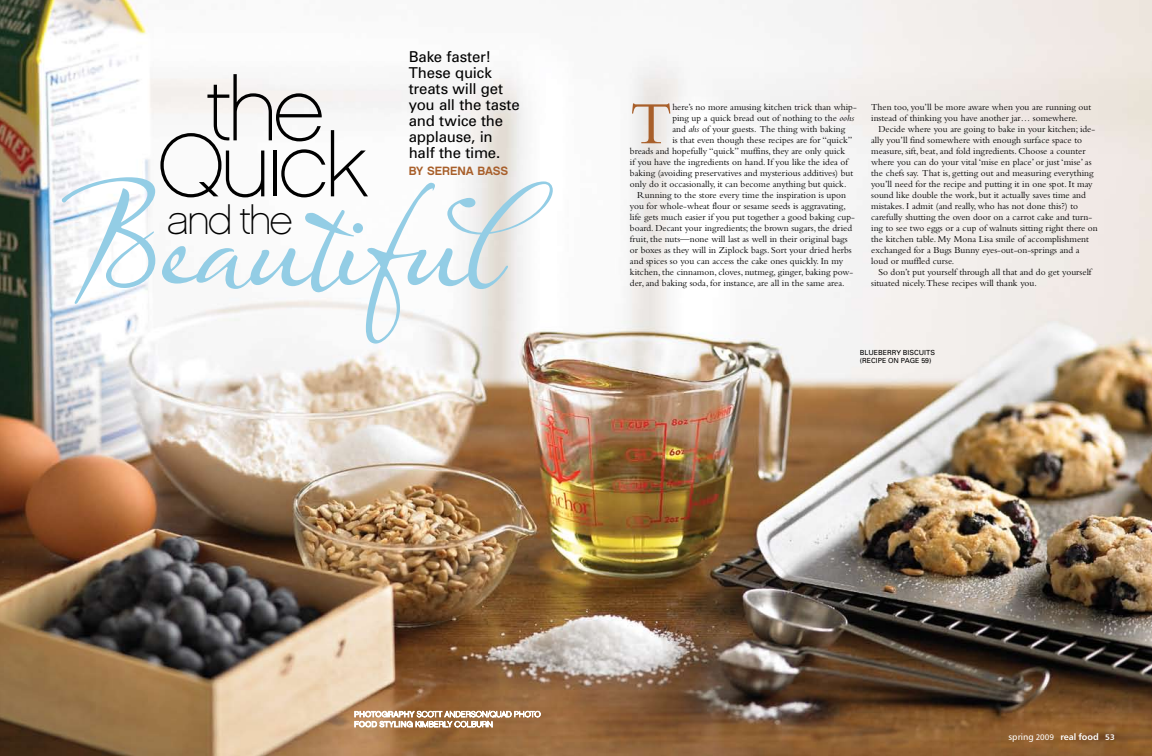
<style>
.page{position:relative;width:1152px;height:756px;background:#fff}
.page>*{position:absolute;margin:0;border:0;box-sizing:border-box;transform-origin:0 0}
.t1{font:144px "Olicana Smooth";letter-spacing:-.025em;color:#93cde5}
.t2{font:89px "Chalet Paris Nineteen Sixty";color:#000}
.t3{font:62.6px "Bembo";color:#a85f2a}
.t4{font:40px "Chalet Paris Nineteen Sixty";color:#000}
.t5{font:15px/16px "Univers";letter-spacing:-.01em;color:#000}
.t6{font:12px "Chalet New York Nineteen Sixty";letter-spacing:-.01em;color:#a85f2a}
.t7{font:9.5px/11px "Bembo";color:#000}
.t8{font:9px "Humanist 777 BT Bold B";color:#fff}
.t9{font:7px/8.4px "Univers";color:#000}
.s1{font-style:italic}
.s2{font-family:"Humanist 777 BT Roman B"}
.s3{font-family:"Humanist 777 BT Roman B";font-size:8px}
.s4{font-size:8px}
</style>
<div class="page">
<img style="left:0;top:0;width:1152px;height:756px">
<svg style="left:355px;top:711px;width:186px;height:16px"></svg>
<h3 class="t5" style="left:409px;top:49px;width:112px">Bake faster!<br>These quick treats will get you all the taste and twice the applause, in half the time.</h3>
<p class="t6" style="left:409px;top:163px;width:93px">BY SERENA BASS</p>
<h2 class="t2" style="left:207px;top:58px;width:119px">THE</h2>
<h2 class="t2" style="left:158px;top:114px;width:213px">QUICK</h2>
<h3 class="t4" style="left:167px;top:197px;width:127px">AND THE</h3>
<h1 class="t1" style="left:69px;top:150px;width:432px">Beautiful</h1>
<h3 class="t3" style="left:630px;top:87px;width:44px">T</h3>
<p class="t7" style="left:672px;top:102px;width:186px">here’s no more amusing kitchen trick than whip-</p>
<p class="t7" style="left:672px;top:113px;width:183px">ping up a quick bread out of nothing to the <span class="s1">oohs</span></p>
<p class="t7" style="left:672px;top:124px;width:174px">and <span class="s1">ahs</span> of your guests. The thing with baking</p>
<p class="t7" style="left:672px;top:135px;width:182px">is that even though these recipes are for “quick”</p>
<p class="t7" style="left:630px;top:146px;width:217px">breads and hopefully “quick” muffins, they are only quick</p>
<p class="t7" style="left:630px;top:157px;width:220px">if you have the ingredients on hand. If you like the idea of</p>
<p class="t7" style="left:630px;top:168px;width:225px">baking (avoiding preservatives and mysterious additives) but</p>
<p class="t7" style="left:630px;top:179px;width:218px">only do it occasionally, it can become anything but quick.</p>
<p class="t7" style="left:637px;top:190px;width:210px">Running to the store every time the inspiration is upon</p>
<p class="t7" style="left:630px;top:201px;width:217px">you for whole-wheat flour or sesame seeds is aggravating,</p>
<p class="t7" style="left:630px;top:212px;width:226px">life gets much easier if you put together a good baking cup-</p>
<p class="t7" style="left:630px;top:223px;width:224px">board. Decant your ingredients; the brown sugars, the dried</p>
<p class="t7" style="left:630px;top:234px;width:219px">fruit, the nuts—none will last as well in their original bags</p>
<p class="t7" style="left:630px;top:245px;width:223px">or boxes as they will in Ziplock bags. Sort your dried herbs</p>
<p class="t7" style="left:630px;top:256px;width:215px">and spices so you can access the cake ones quickly. In my</p>
<p class="t7" style="left:630px;top:267px;width:225px">kitchen, the cinnamon, cloves, nutmeg, ginger, baking pow-</p>
<p class="t7" style="left:630px;top:278px;width:216px">der, and baking soda, for instance, are all in the same area.</p>
<p class="t7" style="left:871px;top:102px;width:222px">Then too, you’ll be more aware when you are running out instead of thinking you have another jar… somewhere.</p>
<p class="t7" style="left:871px;top:124px;width:228px;text-indent:7px">Decide where you are going to bake in your kitchen; ide&shy;ally you’ll find somewhere with enough surface space to measure, sift, beat, and fold ingredients. Choose a counter where you can do your vital ‘mise en place’ or just ‘mise’ as the chefs say. That is, getting out and measuring everything you’ll need for the recipe and putting it in one spot. It may sound like double the work, but it actually saves time and mistakes. I admit (and really, who has not done this?) to carefully shutting the oven door on a carrot cake and turn&shy;ing to see two eggs or a cup of walnuts sitting right there on the kitchen table. My Mona Lisa smile of accomplishment exchanged for a Bugs Bunny eyes-out-on-springs and a loud or muffled curse.</p>
<p class="t7" style="left:871px;top:267px;width:222px;text-indent:7px">So don’t put yourself through all that and do get yourself situated nicely.These recipes will thank you.</p>
<p class="t9" style="left:860px;top:348px;width:77px">BLUEBERRY BISCUITS (RECIPE ON PAGE 59)</p>
<p class="t8" style="left:1009px;top:731px;width:108px"><span class="s2">spring</span> <span class="s3">2009</span> real food <span class="s4">53</span></p>
</div>
